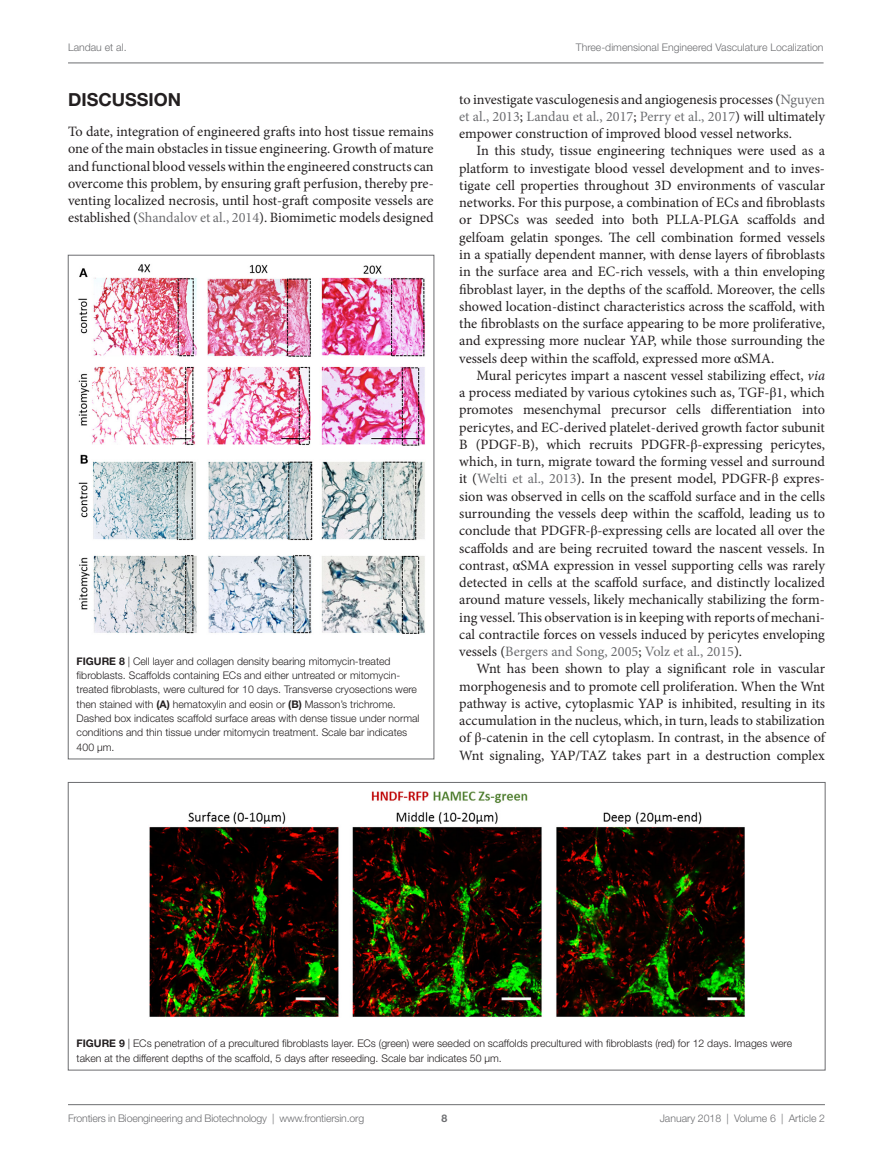
<style>
.page{position:relative;width:893px;height:1170px;background:#fff}
.page>*{position:absolute;margin:0;border:0;box-sizing:border-box;transform-origin:0 0}
.t1{font:700 18px "Helvetica Neue LT Std";color:#231f20}
.t2{font:14.25px/17.2px "Minion Pro";color:#231f20;text-align:justify}
.t3{font:300 10.5px/14.2px "Helvetica Neue LT Std";color:#231f20}
.t4{font:300 10.5px "Helvetica Neue LT Std";color:#6c6d70}
.t5{font:700 10.5px "Helvetica Neue LT Std";color:#6c6d70}
.s1{color:#6c6d70}
.s2{font-weight:700}
.s3{font-family:"STIX General"}
.s4{font-style:italic}
</style>
<div class="page">
<img style="left:78px;top:264px;width:347px;height:370px">
<hr style="left:68px;top:63px;width:756px;height:1px;background:#6c6d70">
<hr style="left:68px;top:1104px;width:757px;height:1px;background:#6c6d70">
<img style="left:149px;top:791px;width:596px;height:226px">
<p class="t4" style="left:68px;top:41px;width:60px">Landau et al.</p>
<p class="t4" style="left:576px;top:41px;width:249px">Three-dimensional Engineered Vasculature Localization</p>
<p class="t1" style="left:68px;top:88px;width:112px">DISCUSSION</p>
<p class="t2" style="left:68px;top:123px;width:367px">To date, integration of engineered grafts into host tissue remains one of the main obstacles in tissue engineering. Growth of mature and functional blood vessels within the engineered constructs can overcome this problem, by ensuring graft perfusion, thereby pre&shy;venting localized necrosis, until host-graft composite vessels are established (<span class="s1">Shandalov et al., 2014</span>). Biomimetic models designed</p>
<p class="t3" style="left:77px;top:653px;width:344px"><span class="s2">FIGURE 8</span> | Cell layer and collagen density bearing mitomycin-treated fibroblasts. Scaffolds containing ECs and either untreated or mitomycin&shy;treated fibroblasts, were cultured for 10 days. Transverse cryosections were then stained with <span class="s2">(A)</span> hematoxylin and eosin or <span class="s2">(B)</span> Masson’s trichrome.<br>Dashed box indicates scaffold surface areas with dense tissue under normal conditions and thin tissue under mitomycin treatment. Scale bar indicates 400 µm.</p>
<p class="t2" style="left:459px;top:90px;width:367px">to investigate vasculogenesis and angiogenesis processes (<span class="s1">Nguyen et al., 2013</span>; <span class="s1">Landau et al., 2017</span>; <span class="s1">Perry et al., 2017</span>) will ultimately empower construction of improved blood vessel networks.</p>
<p class="t2" style="left:459px;top:142px;width:367px;text-indent:17px">In this study, tissue engineering techniques were used as a platform to investigate blood vessel development and to inves&shy;tigate cell properties throughout 3D environments of vascular networks. For this purpose, a combination of ECs and fibroblasts or DPSCs was seeded into both PLLA-PLGA scaffolds and gelfoam gelatin sponges. The cell combination formed vessels in a spatially dependent manner, with dense layers of fibroblasts in the surface area and EC-rich vessels, with a thin enveloping fibroblast layer, in the depths of the scaffold. Moreover, the cells showed location-distinct characteristics across the scaffold, with the fibroblasts on the surface appearing to be more proliferative, and expressing more nuclear YAP, while those surrounding the vessels deep within the scaffold, expressed more <span class="s3">α</span>SMA.</p>
<p class="t2" style="left:459px;top:367px;width:367px;text-indent:17px">Mural pericytes impart a nascent vessel stabilizing effect, <span class="s4">via </span>a process mediated by various cytokines such as, TGF-<span class="s3">β</span>1, which promotes mesenchymal precursor cells differentiation into pericytes, and EC-derived platelet-derived growth factor subunit B (PDGF-B), which recruits PDGFR-<span class="s3">β</span>-expressing pericytes, which, in turn, migrate toward the forming vessel and surround it (<span class="s1">Welti et al., 2013</span>). In the present model, PDGFR-<span class="s3">β</span> expres&shy;sion was observed in cells on the scaffold surface and in the cells surrounding the vessels deep within the scaffold, leading us to conclude that PDGFR-<span class="s3">β</span>-expressing cells are located all over the scaffolds and are being recruited toward the nascent vessels. In contrast, <span class="s3">α</span>SMA expression in vessel supporting cells was rarely detected in cells at the scaffold surface, and distinctly localized around mature vessels, likely mechanically stabilizing the form&shy;ing vessel. This observation is in keeping with reports of mechani&shy;cal contractile forces on vessels induced by pericytes enveloping vessels (<span class="s1">Bergers and Song, 2005</span>; <span class="s1">Volz et al., 2015</span>).</p>
<p class="t2" style="left:459px;top:660px;width:367px;text-indent:17px">Wnt has been shown to play a significant role in vascular morphogenesis and to promote cell proliferation. When the Wnt pathway is active, cytoplasmic YAP is inhibited, resulting in its accumulation in the nucleus, which, in turn, leads to stabilization of <span class="s3">β</span>-catenin in the cell cytoplasm. In contrast, in the absence of Wnt signaling, YAP/TAZ takes part in a destruction complex</p>
<p class="t3" style="left:77px;top:1036px;width:717px"><span class="s2">FIGURE 9</span> | ECs penetration of a precultured fibroblasts layer. ECs (green) were seeded on scaffolds precultured with fibroblasts (red) for 12 days. Images were taken at the different depths of the scaffold, 5 days after reseeding. Scale bar indicates 50 µm.</p>
<p class="t4" style="left:68px;top:1111px;width:298px">Frontiers in Bioengineering and Biotechnology | www.frontiersin.org</p>
<p class="t4" style="left:660px;top:1111px;width:167px">January 2018 | Volume 6 | Article 2</p>
<p class="t5" style="left:441px;top:1111px;width:7px">8</p>
</div>
